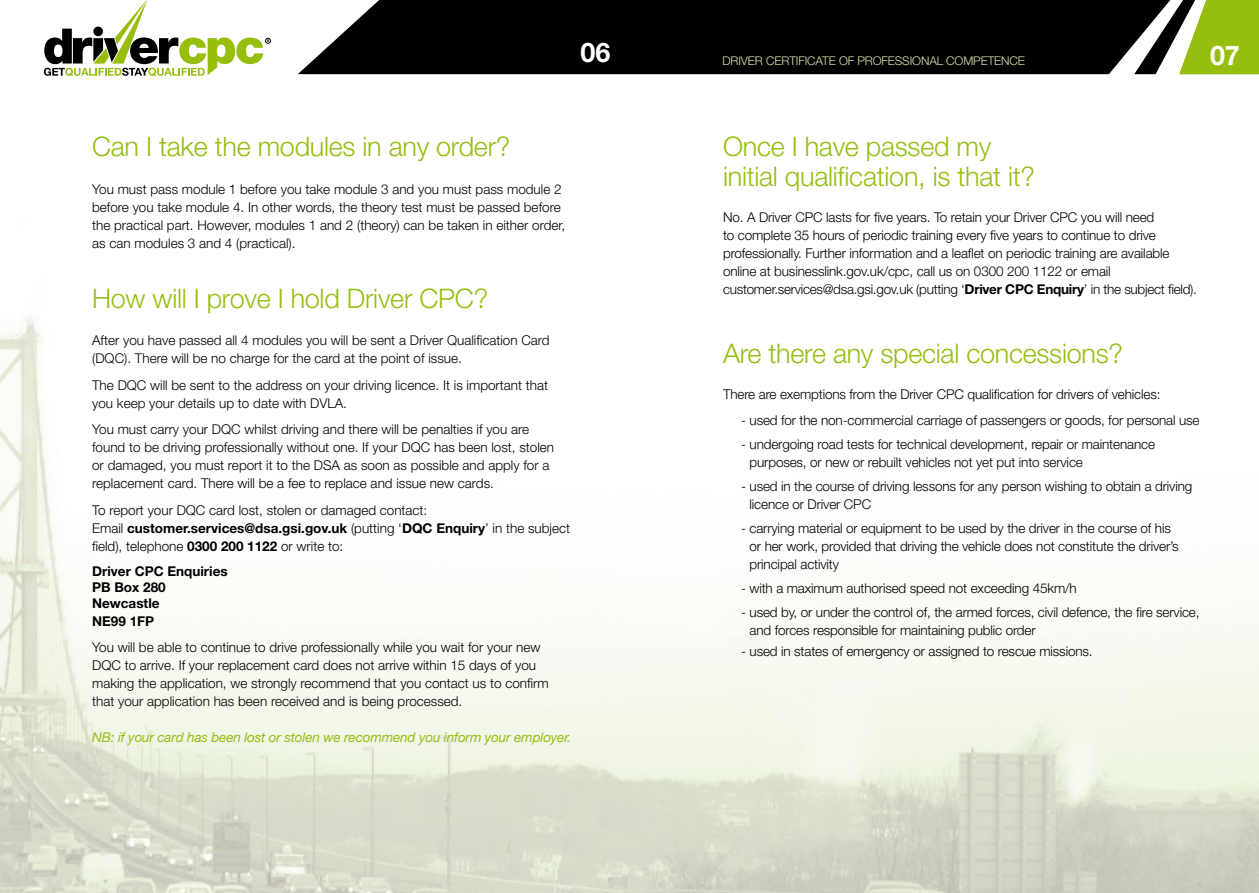
<style>
.page{position:relative;width:1259px;height:893px;background:#fff}
.page>*{position:absolute;margin:0;border:0;box-sizing:border-box;transform-origin:0 0}
.t1{font:300 27px/30px "Helvetica Neue";letter-spacing:-.01em;color:#96be11}
.t2{font:700 27px "Helvetica Neue";color:#fff}
.t3{font:300 13.5px/18px "Helvetica Neue";letter-spacing:-.01em;color:#000}
.t4{font:italic 13.5px "Helvetica Neue";letter-spacing:-.01em;color:#96be11}
.t5{font:700 13.5px/16.2px "Helvetica Neue";color:#000}
.t6{font:300 12px "Helvetica Neue";letter-spacing:-.01em;color:#d9e6af}
.s1{font-weight:700}
</style>
<div class="page">
<img style="left:0;top:315px;width:1259px;height:578px">
<div style="left:298px;top:0;width:836px;height:74px;background:#000"></div>
<svg style="left:44px;top:0;width:227px;height:76px"></svg>
<svg style="left:1134px;top:0;width:125px;height:74px"></svg>
<h1 class="t2" style="left:580px;top:35px;width:31px">06</h1>
<h1 class="t1" style="left:92px;top:131px;width:420px">Can I take the modules in any order?</h1>
<p class="t3" style="left:92px;top:180px;width:474px">You must pass module 1 before you take module 3 and you must pass module 2 before you take module 4. In other words, the theory test must be passed before the practical part. However, modules 1 and 2 (theory) can be taken in either order, as can modules 3 and 4 (practical).</p>
<h1 class="t1" style="left:92px;top:283px;width:397px">How will I prove I hold Driver CPC?</h1>
<p class="t3" style="left:92px;top:331px;width:459px">After you have passed all 4 modules you will be sent a Driver Qualification Card (DQC). There will be no charge for the card at the point of issue.</p>
<p class="t3" style="left:92px;top:376px;width:457px">The DQC will be sent to the address on your driving licence. It is important that you keep your details up to date with DVLA.</p>
<p class="t3" style="left:92px;top:420px;width:463px">You must carry your DQC whilst driving and there will be penalties if you are found to be driving professionally without one. If your DQC has been lost, stolen or damaged, you must report it to the DSA as soon as possible and apply for a replacement card. There will be a fee to replace and issue new cards.</p>
<p class="t3" style="left:92px;top:501px;width:479px">To report your DQC card lost, stolen or damaged contact:<br>Email <span class="s1">customer.services@dsa.gsi.gov.uk</span> (putting ‘<span class="s1">DQC Enquiry</span>’ in the subject field), telephone <span class="s1">0300 200 1122</span> or write to:</p>
<p class="t5" style="left:92px;top:562px;width:137px">Driver CPC Enquiries<br>PB Box 280<br>Newcastle</p>
<p class="t5" style="left:92px;top:613px;width:64px">NE99 1FP</p>
<p class="t3" style="left:92px;top:638px;width:458px">You will be able to continue to drive professionally while you wait for your new DQC to arrive. If your replacement card does not arrive within 15 days of you making the application, we strongly recommend that you contact us to confirm that your application has been received and is being processed.</p>
<p class="t4" style="left:92px;top:730px;width:480px">NB: if your card has been lost or stolen we recommend you inform your employer.</p>
<p class="t6" style="left:722px;top:53px;width:66px">Driver Certificat</p>
<p class="t6" style="left:829px;top:53px;width:45px">e of Prof</p>
<p class="t6" style="left:888px;top:53px;width:15px">essio</p>
<p class="t6" style="left:921px;top:53px;width:106px">nal Competence</p>
<h1 class="t2" style="left:1210px;top:39px;width:31px">07</h1>
<h1 class="t1" style="left:723px;top:131px;width:313px">Once I have passed my initial qualification, is that it?</h1>
<p class="t3" style="left:723px;top:208px;width:475px">No. A Driver CPC lasts for five years. To retain your Driver CPC you will need<br>to complete 35 hours of periodic training every five years to continue to drive professionally. Further information and a leaflet on periodic training are available online at businesslink.gov.uk/cpc, call us on 0300 200 1122 or email customer.services@dsa.gsi.gov.uk (putting ‘<span class="s1">Driver CPC Enquiry</span>’ in the subject field).</p>
<h1 class="t1" style="left:723px;top:338px;width:401px">Are there any special concessions?</h1>
<p class="t3" style="left:723px;top:385px;width:439px">There are exemptions from the Driver CPC qualification for drivers of vehicles:</p>
<p class="t3" style="left:741px;top:411px;width:460px">- used for the non-commercial carriage of passengers or goods, for personal use</p>
<p class="t3" style="left:749px;top:435px;width:407px;text-indent:-8px">- undergoing road tests for technical development, repair or maintenance purposes, or new or rebuilt vehicles not yet put into service</p>
<p class="t3" style="left:749px;top:477px;width:444px;text-indent:-8px">- used in the course of driving lessons for any person wishing to obtain a driving licence or Driver CPC</p>
<p class="t3" style="left:749px;top:519px;width:431px;text-indent:-8px">- carrying material or equipment to be used by the driver in the course of his or her work, provided that driving the vehicle does not constitute the driver’s principal activity</p>
<p class="t3" style="left:741px;top:579px;width:337px">- with a maximum authorised speed not exceeding 45km/h</p>
<p class="t3" style="left:749px;top:603px;width:451px;text-indent:-8px">- used by, or under the control of, the armed forces, civil defence, the fire service, and forces responsible for maintaining public order</p>
<p class="t3" style="left:741px;top:642px;width:353px">- used in states of emergency or assigned to rescue missions.</p>
</div>
